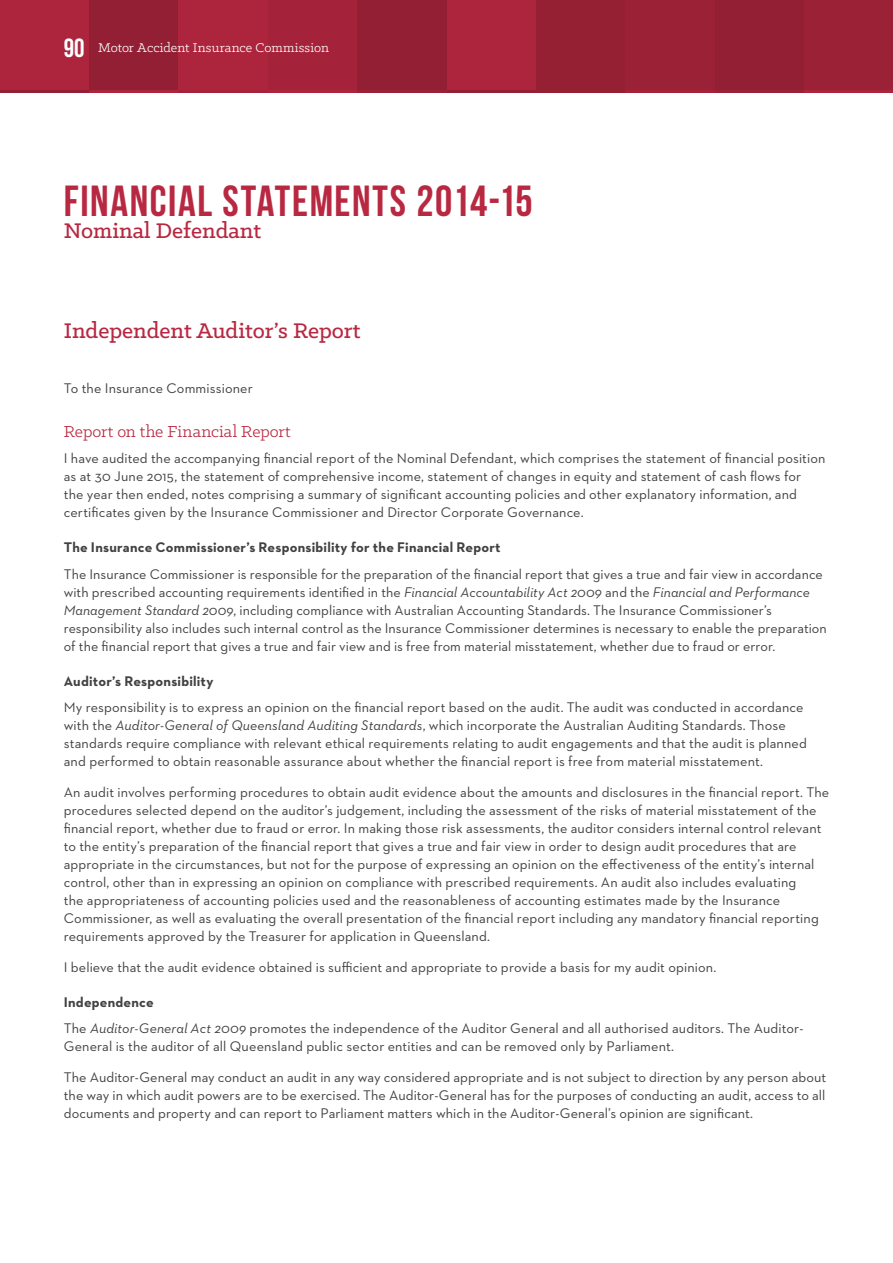
<style>
.page{position:relative;width:893px;height:1263px;background:#fff}
.page>*{position:absolute;margin:0;border:0;box-sizing:border-box;transform-origin:0 0}
.t1{font:43.5px "Bebas Neue";letter-spacing:.035em;color:#b82841}
.t2{font:500 24px "Klinic Slab";color:#b82841}
.t3{font:18px "Klinic Slab";color:#b82841}
.t4{font:14.25px/18px "Neutraface 2 Text";letter-spacing:.005em;color:#414142}
.t5{font:700 14.25px "Neutraface 2 Text";letter-spacing:.015em;color:#414142}
.t6{font:14.25px "Klinic Slab";letter-spacing:.005em;color:#fff}
.s1{font-family:"Bebas Neue";font-size:26.25px}
.s2{font-style:italic}
.s3{font-weight:700}
</style>
<div class="page">
<hr style="left:804px;top:90px;width:89px;height:2px;background:#cecfd1">
<hr style="left:714px;top:90px;width:90px;height:2px;background:#7c7d80">
<hr style="left:625px;top:90px;width:89px;height:2px;background:#a3a5a8">
<hr style="left:536px;top:90px;width:89px;height:2px;background:#5d5e60">
<hr style="left:446px;top:90px;width:90px;height:2px;background:#555658">
<hr style="left:357px;top:90px;width:89px;height:2px;background:#7c7d80">
<hr style="left:267px;top:90px;width:90px;height:2px;background:#cecfd1">
<hr style="left:178px;top:90px;width:89px;height:2px;background:#a3a5a8">
<hr style="left:89px;top:90px;width:89px;height:2px;background:#cecfd1">
<hr style="left:0;top:90px;width:89px;height:2px;background:#555658">
<div style="left:804px;top:0;width:89px;height:90px;background:#9b2137"></div>
<div style="left:714px;top:0;width:90px;height:90px;background:#931f34"></div>
<div style="left:625px;top:0;width:89px;height:90px;background:#9b2137"></div>
<div style="left:536px;top:0;width:89px;height:90px;background:#952034"></div>
<div style="left:446px;top:0;width:90px;height:90px;background:#ad253d"></div>
<div style="left:357px;top:0;width:89px;height:90px;background:#931f34"></div>
<div style="left:267px;top:0;width:90px;height:90px;background:#a4233a"></div>
<div style="left:178px;top:0;width:89px;height:90px;background:#ad253d"></div>
<div style="left:89px;top:0;width:89px;height:90px;background:#931f34"></div>
<div style="left:0;top:0;width:89px;height:90px;background:#ad253d"></div>
<p class="t6" style="left:64px;top:39px;width:267px"><span class="s1">90</span> Motor Accident Insurance Commission</p>
<h1 class="t1" style="left:64px;top:177px;width:471px">FINANCIAL STATEMENTS 2014-15</h1>
<h2 class="t2" style="left:64px;top:215px;width:199px">Nominal Defendant</h2>
<h2 class="t2" style="left:64px;top:315px;width:298px">Independent Auditor’s Report</h2>
<p class="t4" style="left:64px;top:379px;width:191px">To the Insurance Commissioner</p>
<p class="t3" style="left:64px;top:420px;width:228px">Report on the Financial Report</p>
<p class="t4" style="left:64px;top:449px;width:763px">I have audited the accompanying financial report of the Nominal Defendant, which comprises the statement of financial position as at 30 June 2015, the statement of comprehensive income, statement of changes in equity and statement of cash flows for<br>the year then ended, notes comprising a summary of significant accounting policies and other explanatory information, and certificates given by the Insurance Commissioner and Director Corporate Governance.</p>
<p class="t5" style="left:64px;top:538px;width:438px">The Insurance Commissioner’s Responsibility for the Financial Report</p>
<p class="t4" style="left:64px;top:565px;width:764px">The Insurance Commissioner is responsible for the preparation of the financial report that gives a true and fair view in accordance with prescribed accounting requirements identified in the <span class="s2">Financial Accountability Act 2009</span> and the <span class="s2">Financial and Performance Management Standard 2009</span>, including compliance with Australian Accounting Standards. The Insurance Commissioner’s responsibility also includes such internal control as the Insurance Commissioner determines is necessary to enable the preparation of the financial report that gives a true and fair view and is free from material misstatement, whether due to fraud or error.</p>
<p class="t5" style="left:64px;top:672px;width:151px">Auditor’s Responsibility</p>
<p class="t4" style="left:64px;top:698px;width:745px">My responsibility is to express an opinion on the financial report based on the audit. The audit was conducted in accordance with the <span class="s2">Auditor-General of Queensland Auditing Standards</span>, which incorporate the Australian Auditing Standards. Those standards require compliance with relevant ethical requirements relating to audit engagements and that the audit is planned and performed to obtain reasonable assurance about whether the financial report is free from material misstatement.</p>
<p class="t4" style="left:64px;top:783px;width:767px">An audit involves performing procedures to obtain audit evidence about the amounts and disclosures in the financial report. The procedures selected depend on the auditor’s judgement, including the assessment of the risks of material misstatement of the financial report, whether due to fraud or error. In making those risk assessments, the auditor considers internal control relevant to the entity’s preparation of the financial report that gives a true and fair view in order to design audit procedures that are appropriate in the circumstances, but not for the purpose of expressing an opinion on the effectiveness of the entity’s internal control, other than in expressing an opinion on compliance with prescribed requirements. An audit also includes evaluating<br>the appropriateness of accounting policies used and the reasonableness of accounting estimates made by the Insurance Commissioner, as well as evaluating the overall presentation of the financial report including any mandatory financial reporting requirements approved by the Treasurer for application in Queensland.</p>
<p class="t4" style="left:64px;top:958px;width:654px">I believe that the audit evidence obtained is sufficient and appropriate to provide a basis for my audit opinion.</p>
<p class="t4" style="left:64px;top:988px;width:741px;line-height:26.5px"><span class="s3">Independence<br></span>The <span class="s2">Auditor-General Act 2009</span> promotes the independence of the Auditor General and all authorised auditors. The Auditor-</p>
<p class="t4" style="left:64px;top:1031px;width:764px;line-height:30.8px">General is the auditor of all Queensland public sector entities and can be removed only by Parliament.<br>The Auditor-General may conduct an audit in any way considered appropriate and is not subject to direction by any person about</p>
<p class="t4" style="left:64px;top:1086px;width:763px">the way in which audit powers are to be exercised. The Auditor-General has for the purposes of conducting an audit, access to all documents and property and can report to Parliament matters which in the Auditor-General’s opinion are significant.</p>
</div>
